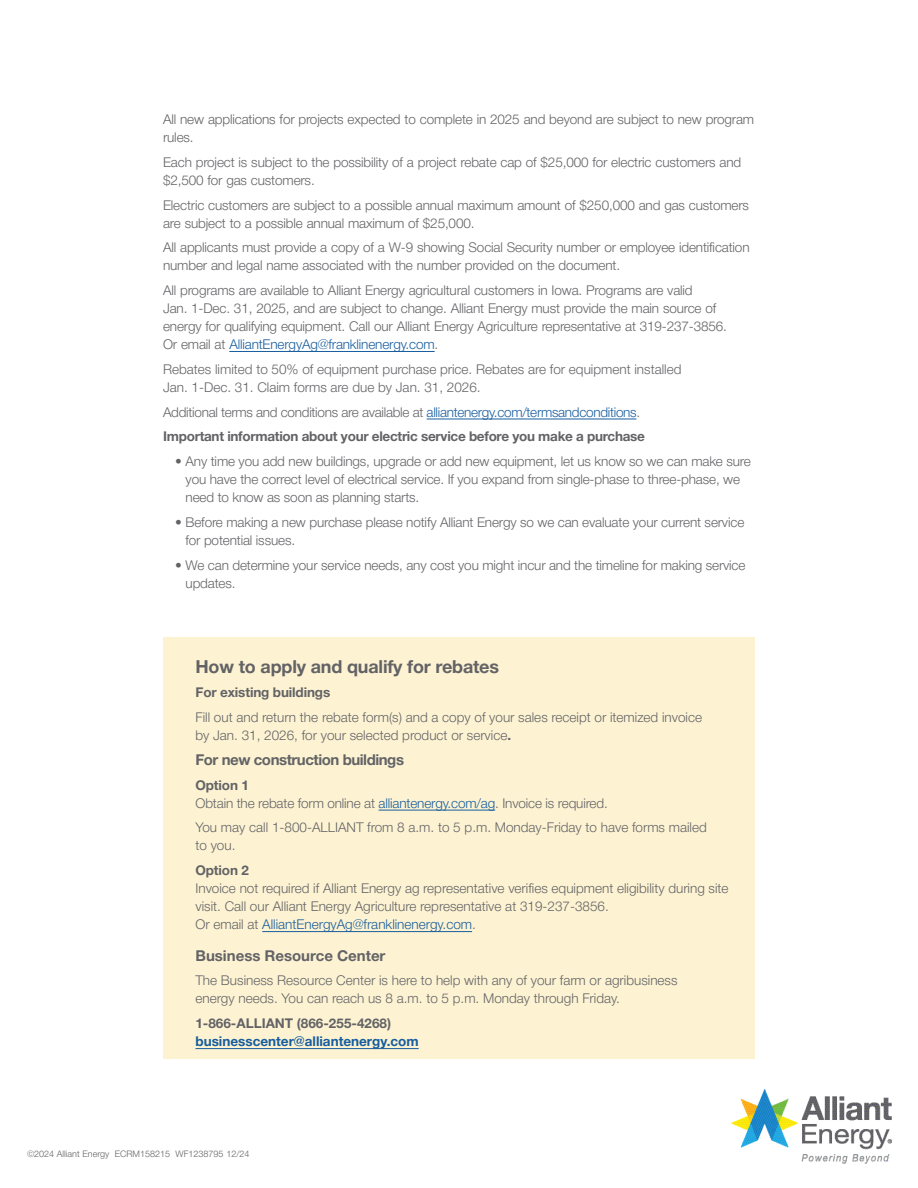
<style>
.page{position:relative;width:918px;height:1188px;background:#fff}
.page>*{position:absolute;margin:0;border:0;box-sizing:border-box;transform-origin:0 0}
.copy{font:700 18px "Helvetica Neue Cyr";letter-spacing:-.01em;color:#636366}
.copy-2{font:700 15px "Helvetica Neue Cyr";letter-spacing:-.03em;color:#636366}
.new_sub{font:700 15px "Helvetica Neue Cyr";color:#636366}
.body{font:300 13.5px/18px "Helvetica Neue Cyr";letter-spacing:-.01em;color:#636366}
.new_body{font:300 13.5px/18px "Helvetica Neue Cyr";letter-spacing:-.01em;color:#636366}
.copy-3{font:300 13.5px/18px "Helvetica Neue Cyr";color:#636366}
.new_body-2{font:700 13.5px "Helvetica Neue Cyr";letter-spacing:-.02em;color:#636366}
.copy-4{font:700 13.5px/18px "Helvetica Neue Cyr";color:#175d9e}
.copy-5{font:300 13.5px "Helvetica Neue Cyr";color:#175d9e}
.copy-6{font:700 13.5px "Helvetica Neue Cyr";letter-spacing:-.01em;color:#636366}
.Body_Copy{font:300 9px "Helvetica Neue Cyr";color:#636366}
.s1{color:#175d9e}
.s2{font-weight:700}
.s3{color:#636366}
</style>
<div class="page">
<hr style="left:229px;top:351px;width:206px;height:1px;background:#175d9e">
<hr style="left:427px;top:419px;width:209px;height:1px;background:#175d9e">
<img style="left:731px;top:1090px;width:160px;height:73px">
<div style="left:163px;top:637px;width:592px;height:421px;background:#fdf3d3"></div>
<hr style="left:379px;top:810px;width:116px;height:1px;background:#175d9e">
<hr style="left:262px;top:931px;width:210px;height:1px;background:#175d9e">
<hr style="left:195px;top:1048px;width:224px;height:1px;background:#175d9e">
<p class="body" style="left:163px;top:110px;width:593px">All new applications for projects expected to complete in 2025 and beyond are subject to new program rules.</p>
<p class="body" style="left:163px;top:153px;width:580px">Each project is subject to the possibility of a project rebate cap of $25,000 for electric customers and $2,500 for gas customers.</p>
<p class="body" style="left:163px;top:196px;width:588px">Electric customers are subject to a possible annual maximum amount of $250,000 and gas customers are subject to a possible annual maximum of $25,000.</p>
<p class="body" style="left:163px;top:239px;width:588px">All applicants must provide a copy of a W-9 showing Social Security number or employee identification number and legal name associated with the number provided on the document.</p>
<p class="body" style="left:163px;top:281px;width:565px">All programs are available to Alliant Energy agricultural customers in Iowa. Programs are valid<br>Jan. 1-Dec. 31, 2025, and are subject to change. Alliant Energy must provide the main source of energy for qualifying equipment. Call our Alliant Energy Agriculture representative at 319-237-3856.<br>Or email at <span class="s1">AlliantEnergyAg@franklinenergy.com</span>.</p>
<p class="new_body" style="left:163px;top:360px;width:520px">Rebates limited to 50% of equipment purchase price. Rebates are for equipment installed<br>Jan. 1-Dec. 31. Claim forms are due by Jan. 31, 2026.</p>
<p class="new_body" style="left:163px;top:403px;width:479px">Additional terms and conditions are available at <span class="s1">alliantenergy.com/termsandconditions</span>.</p>
<p class="new_body-2" style="left:163px;top:429px;width:483px">Important information about your electric service before you make a purchase</p>
<p class="new_body" style="left:186px;top:452px;width:567px;text-indent:-10px">• Any time you add new buildings, upgrade or add new equipment, let us know so we can make sure you have the correct level of electrical service. If you expand from single-phase to three-phase, we need to know as soon as planning starts.</p>
<p class="new_body" style="left:186px;top:513px;width:560px;text-indent:-10px">• Before making a new purchase please notify Alliant Energy so we can evaluate your current service for potential issues.</p>
<p class="new_body" style="left:186px;top:556px;width:561px;text-indent:-10px">• We can determine your service needs, any cost you might incur and the timeline for making service updates.</p>
<p class="copy" style="left:195px;top:656px;width:305px">How to apply and qualify for rebates</p>
<p class="copy-6" style="left:195px;top:685px;width:136px">For existing buildings</p>
<p class="copy-3" style="left:195px;top:709px;width:508px">Fill out and return the rebate form(s) and a copy of your sales receipt or itemized invoice by Jan. 31, 2026, for your selected product or service<span class="s2">.</span></p>
<p class="copy-2" style="left:195px;top:751px;width:210px">For new construction buildings</p>
<p class="copy-6" style="left:195px;top:778px;width:55px">Option 1</p>
<p class="copy-3" style="left:195px;top:794px;width:414px">Obtain the rebate form online at <span class="s1">alliantenergy.com/ag</span>. Invoice is required.</p>
<p class="copy-3" style="left:195px;top:819px;width:513px">You may call 1-800-ALLIANT from 8 a.m. to 5 p.m. Monday-Friday to have forms mailed to you.</p>
<p class="copy-6" style="left:195px;top:863px;width:55px">Option 2</p>
<p class="copy-3" style="left:195px;top:880px;width:535px">Invoice not required if Alliant Energy ag representative verifies equipment eligibility during site visit. Call our Alliant Energy Agriculture representative at 319-237-3856.</p>
<p class="copy-5" style="left:195px;top:917px;width:282px"><span class="s3">Or email at</span> AlliantEnergyAg@franklinenergy.com<span class="s3">.</span></p>
<p class="new_sub" style="left:195px;top:947px;width:192px">Business Resource Center</p>
<p class="new_body" style="left:195px;top:972px;width:484px">The Business Resource Center is here to help with any of your farm or agribusiness energy needs. You can reach us 8 a.m. to 5 p.m. Monday through Friday.</p>
<p class="copy-4" style="left:195px;top:1015px;width:225px"><span class="s3">1-866-ALLIANT (866-255-4268) </span>businesscenter@alliantenergy.com</p>
<p class="Body_Copy" style="left:27px;top:1149px;width:224px">©2024 Alliant Energy ECRM158215 WF1238795 12/24</p>
</div>
